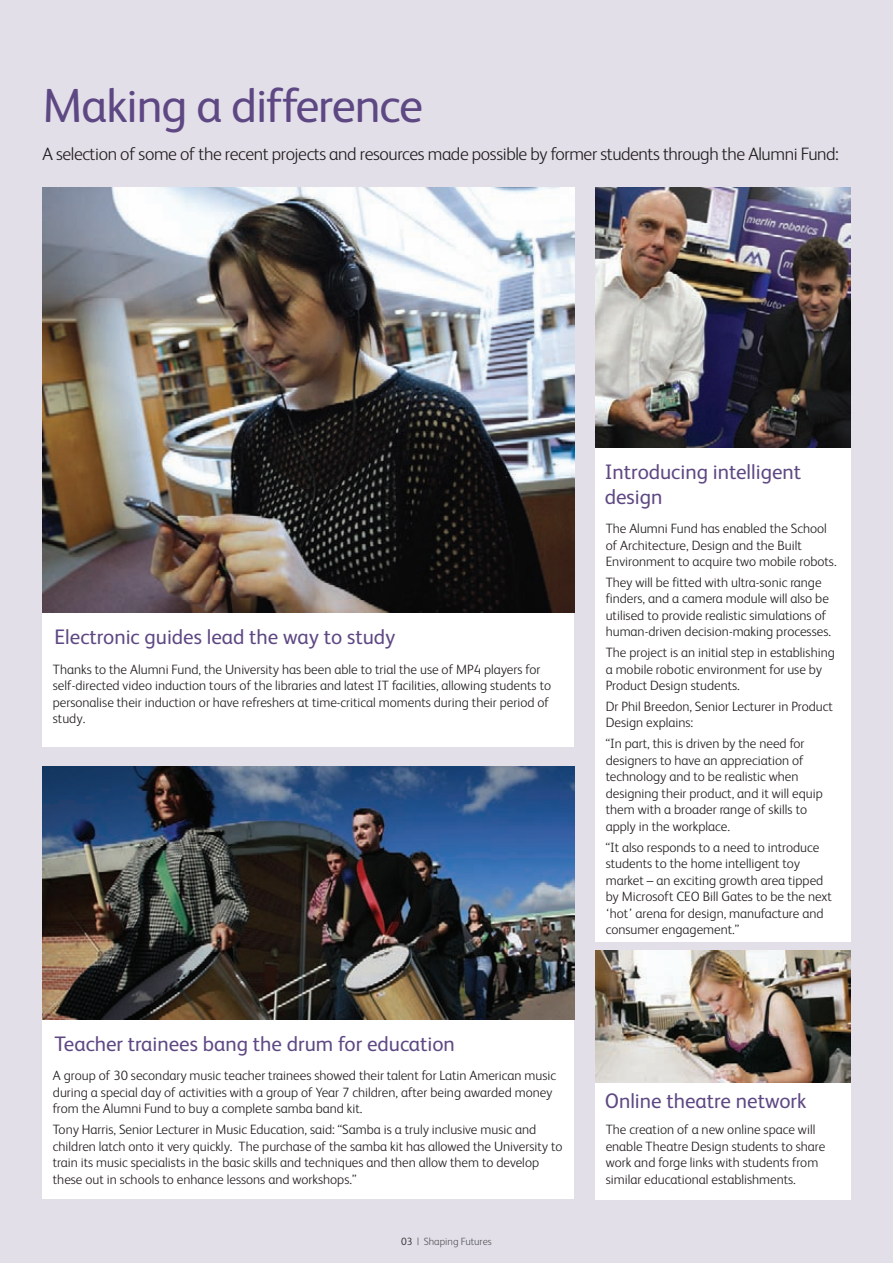
<style>
.page{position:relative;width:893px;height:1263px;background:#e2dfe9}
.page>*{position:absolute;margin:0;border:0;box-sizing:border-box;transform-origin:0 0}
.t1{font:48px "FS Albert";letter-spacing:-.025em;color:#5e4883}
.t2{font:21px/25.2px "FS Albert";color:#5e4883}
.t3{font:300 18px "FS Albert";letter-spacing:-.02em;color:#231f20}
.t4{font:300 13.5px/16.5px "FS Albert";color:#231f20}
.t5{font:300 10.5px "FS Albert";color:#57585a}
.s1{color:#231f20}
</style>
<div class="page">
<div style="left:43px;top:595px;width:531px;height:151px;background:#fff"></div>
<img style="left:43px;top:187px;width:531px;height:425px">
<div style="left:43px;top:987px;width:531px;height:212px;background:#fff"></div>
<img style="left:43px;top:766px;width:531px;height:253px">
<div style="left:595px;top:414px;width:255px;height:528px;background:#fff"></div>
<img style="left:595px;top:187px;width:255px;height:260px">
<div style="left:595px;top:1008px;width:255px;height:191px;background:#fff"></div>
<img style="left:595px;top:951px;width:255px;height:131px">
<h1 class="t1" style="left:43px;top:89px;width:382px">Making a difference</h1>
<h3 class="t3" style="left:43px;top:147px;width:798px">A selection of some of the recent projects and resources made possible by former students through the Alumni Fund:</h3>
<h2 class="t2" style="left:55px;top:627px;width:342px">Electronic guides lead the way to study</h2>
<p class="t4" style="left:53px;top:662px;width:500px">Thanks to the Alumni Fund, the University has been able to trial the use of MP4 players for self-directed video induction tours of the libraries and latest IT facilities, allowing students to personalise their induction or have refreshers at time-critical moments during their period of study.</p>
<h2 class="t2" style="left:55px;top:1033px;width:402px">Teacher trainees bang the drum for education</h2>
<p class="t4" style="left:53px;top:1069px;width:505px">A group of 30 secondary music teacher trainees showed their talent for Latin American music during a special day of activities with a group of Year 7 children, after being awarded money from the Alumni Fund to buy a complete samba band kit.</p>
<p class="t4" style="left:53px;top:1123px;width:511px">Tony Harris, Senior Lecturer in Music Education, said: “Samba is a truly inclusive music and children latch onto it very quickly. The purchase of the samba kit has allowed the University to train its music specialists in the basic skills and techniques and then allow them to develop these out in schools to enhance lessons and workshops.”</p>
<p class="t5" style="left:401px;top:1237px;width:92px"><span class="s1">03</span> | Shaping Futures</p>
<h2 class="t2" style="left:605px;top:462px;width:198px">Introducing intelligent design</h2>
<p class="t4" style="left:606px;top:522px;width:232px">The Alumni Fund has enabled the School of Architecture, Design and the Built<br>Environment to acquire two mobile robots.</p>
<p class="t4" style="left:606px;top:575px;width:227px">They will be fitted with ultra-sonic range finders, and a camera module will also be utilised to provide realistic simulations of human-driven decision-making processes.</p>
<p class="t4" style="left:606px;top:646px;width:231px">The project is an initial step in establishing a mobile robotic environment for use by<br>Product Design students.</p>
<p class="t4" style="left:606px;top:699px;width:229px">Dr Phil Breedon, Senior Lecturer in Product<br>Design explains:</p>
<p class="t4" style="left:606px;top:737px;width:219px">“In part, this is driven by the need for designers to have an appreciation of technology and to be realistic when designing their product, and it will equip them with a broader range of skills to apply in the workplace.</p>
<p class="t4" style="left:606px;top:840px;width:228px">“It also responds to a need to introduce students to the home intelligent toy market – an exciting growth area tipped by Microsoft CEO Bill Gates to be the next ‘hot’ arena for design, manufacture and consumer engagement.”</p>
<h2 class="t2" style="left:605px;top:1090px;width:203px">Online theatre network</h2>
<p class="t4" style="left:606px;top:1123px;width:221px">The creation of a new online space will enable Theatre Design students to share work and forge links with students from similar educational establishments.</p>
</div>
